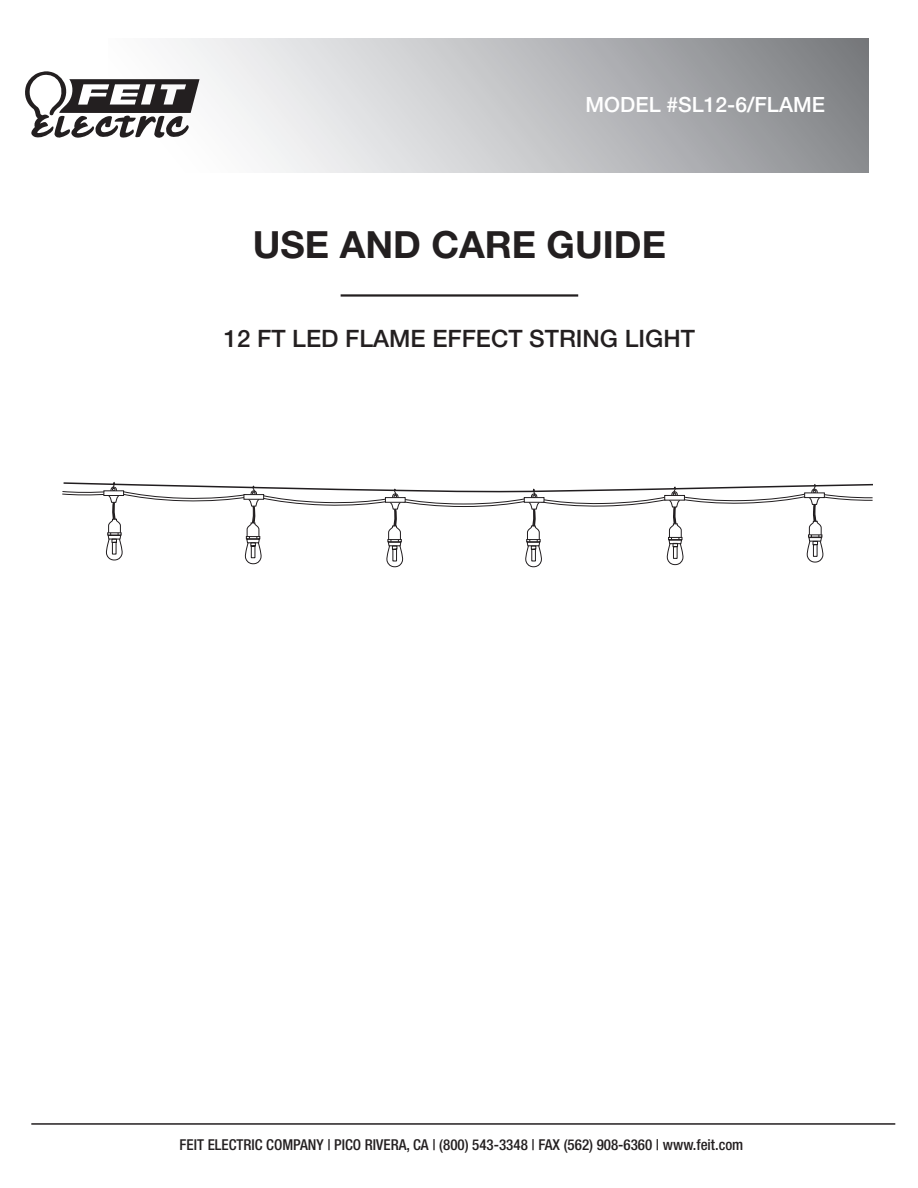
<style>
.page{position:relative;width:918px;height:1188px;background:#fff}
.page>*{position:absolute;margin:0;border:0;box-sizing:border-box;transform-origin:0 0}
.t1{font:700 37.5px "Helvetica Neue LT Std";color:#231f20}
.t2{font:500 24px "Helvetica Neue LT Std";color:#231f20}
.t3{font:500 21px "Helvetica Neue LT Std";color:#fff}
.t4{font:500 condensed 15px "Helvetica Neue";color:#231f20}
</style>
<div class="page">
<div style="left:108px;top:39px;width:760px;height:133px;background:linear-gradient(to right,#fff,#85878b)"></div>
<svg style="left:25px;top:71px;width:175px;height:68px"></svg>
<hr style="left:31px;top:1123px;width:864px;height:2px;background:#231f20">
<hr style="left:341px;top:294px;width:237px;height:3px;background:#231f20">
<svg style="left:62px;top:482px;width:811px;height:86px"></svg>
<div style="left:112px;top:542px;width:4px;height:12px;border:1px solid #201d1e"></div>
<h3 class="t3" style="left:586px;top:92px;width:241px">MODEL #SL12-6/FLAME</h3>
<h1 class="t1" style="left:253px;top:221px;width:415px">USE AND CARE GUIDE</h1>
<h2 class="t2" style="left:224px;top:325px;width:473px">12 FT LED FLAME EFFECT STRING LIGHT</h2>
<p class="t4" style="left:180px;top:1136px;width:565px">FEIT ELECTRIC COMPANY | PICO RIVERA, CA | (800) 543-3348 | FAX (562) 908-6360 | www.feit.com</p>
</div>
